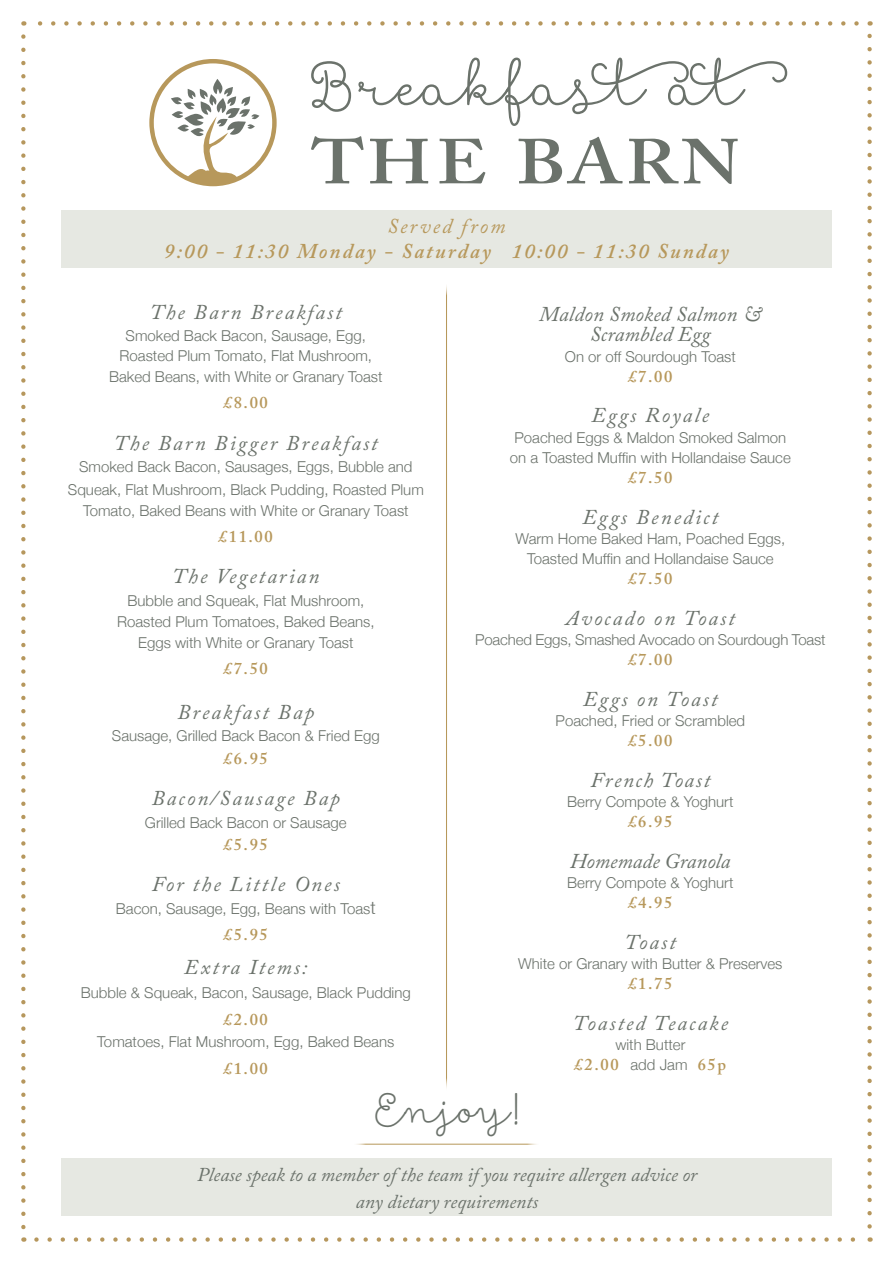
<style>
.page{position:relative;width:893px;height:1263px;background:#fff}
.page>*{position:absolute;margin:0;border:0;box-sizing:border-box;transform-origin:0 0}
.t1{font:600 62.7px "Adobe Caslon Pro";letter-spacing:.05em;color:#6b726b;scale:1.16 1}
.t2{font:60.3px "Showcase Script";color:#6b726b}
.t3{font:40.35px "Showcase Script";color:#6b726b}
.t4{font:italic 21px "Adobe Caslon Pro";letter-spacing:.1em;color:#6b726b}
.t5{font:italic 600 21px "Adobe Caslon Pro";letter-spacing:.1em;color:#b7985b}
.t6{font:italic 21px/20.2px "Adobe Caslon Pro";letter-spacing:.01em;color:#6b726b;text-align:center}
.t7{font:italic 21px "Adobe Caslon Pro";color:#6b726b}
.t8{font:italic 21px "Adobe Caslon Pro";letter-spacing:.08em;color:#6b726b}
.t9{font:italic 21px "Adobe Caslon Pro";letter-spacing:.105em;color:#b7985b}
.t10{font:italic 19.5px/26.4px "Adobe Caslon Pro";color:#6b726b;text-align:center}
.t11{font:600 16.5px "Adobe Caslon Pro";letter-spacing:.1em;color:#b7985b}
.t12{font:300 15px/20.2px "Helvetica Neue";color:#6b726b;text-align:center}
.s1{font-size:18px}
.s2{font-family:"Helvetica Neue";font-weight:300;font-size:15px;color:#6b726b}
</style>
<div class="page">
<svg style="left:36px;top:1237px;width:819px;height:5px"></svg>
<svg style="left:38px;top:21px;width:819px;height:5px"></svg>
<svg style="left:21px;top:37px;width:5px;height:1205px"></svg>
<svg style="left:867px;top:21px;width:5px;height:1205px"></svg>
<hr style="left:353px;top:1143px;width:187px;height:2px;background:#b7985b">
<div style="left:61px;top:1158px;width:771px;height:58px;background:#e6e8e2"></div>
<svg style="left:149px;top:59px;width:128px;height:127px"></svg>
<div style="left:61px;top:210px;width:771px;height:58px;background:#e6e8e2"></div>
<hr style="left:446px;top:283px;width:1px;height:808px;background:#b7985b">
<h2 class="t2" style="left:308px;top:48px;width:502px">Breakfastat</h2>
<h1 class="t1" style="left:312px;top:125px;width:371px">THE BARN</h1>
<h3 class="t9" style="left:387px;top:213px;width:120px">Served from</h3>
<h3 class="t5" style="left:164px;top:238px;width:566px">9:00 - 11:30 Monday - Saturday 10:00 - 11:30 Sunday</h3>
<h3 class="t4" style="left:150px;top:299px;width:194px">The Barn Breakfast</h3>
<p class="t12" style="left:120px;top:326px;width:254px;line-height:19.5px">Smoked Back Bacon, Sausage, Egg,<br>Roasted Plum Tomato, Flat Mushroom,</p>
<p class="t12" style="left:109px;top:366px;width:275px">Baked Beans, with White or Granary Toast</p>
<p class="t11" style="left:224px;top:393px;width:46px">£8.00</p>
<h3 class="t4" style="left:114px;top:430px;width:266px">The Barn Bigger Breakfast</h3>
<p class="t12" style="left:68px;top:455px;width:357px;line-height:22.5px">Smoked Back Bacon, Sausages, Eggs, Bubble and<br>Squeak, Flat Mushroom, Black Pudding, Roasted Plum</p>
<p class="t12" style="left:83px;top:500px;width:327px">Tomato, Baked Beans with White or Granary Toast</p>
<p class="t11" style="left:219px;top:527px;width:55px">£11.00</p>
<h3 class="t4" style="left:172px;top:564px;width:149px">The Vegetarian</h3>
<p class="t12" style="left:117px;top:590px;width:259px;line-height:21px">Bubble and Squeak, Flat Mushroom,<br>Roasted Plum Tomatoes, Baked Beans,<br>Eggs with White or Granary Toast</p>
<p class="t11" style="left:224px;top:659px;width:46px">£7.50</p>
<h3 class="t4" style="left:177px;top:699px;width:138px">Breakfast Bap</h3>
<p class="t12" style="left:112px;top:725px;width:269px">Sausage, Grilled Back Bacon &amp; Fried Egg</p>
<p class="t11" style="left:224px;top:748px;width:46px">£6.95</p>
<h3 class="t4" style="left:152px;top:785px;width:190px">Bacon/Sausage Bap</h3>
<p class="t12" style="left:145px;top:812px;width:203px">Grilled Back Bacon or Sausage</p>
<p class="t11" style="left:224px;top:835px;width:46px">£5.95</p>
<h3 class="t4" style="left:152px;top:872px;width:190px">For the Little Ones</h3>
<p class="t12" style="left:116px;top:898px;width:261px">Bacon, Sausage, Egg, Beans with Toas<span class="s1">t</span></p>
<p class="t11" style="left:224px;top:925px;width:46px">£5.95</p>
<h3 class="t4" style="left:184px;top:955px;width:125px">Extra Items:</h3>
<p class="t12" style="left:81px;top:982px;width:331px">Bubble &amp; Squeak, Bacon, Sausage, Black Pudding</p>
<p class="t11" style="left:224px;top:1009px;width:46px">£2.00</p>
<p class="t12" style="left:97px;top:1031px;width:299px">Tomatoes, Flat Mushroom, Egg, Baked Beans</p>
<p class="t11" style="left:224px;top:1058px;width:46px">£1.00</p>
<h3 class="t6" style="left:539px;top:304px;width:224px">Maldon Smoked Salmon &amp;<br>Scrambled Egg</h3>
<p class="t12" style="left:565px;top:346px;width:172px">On or off Sourdough Toast</p>
<p class="t11" style="left:628px;top:366px;width:46px">£7.00</p>
<h3 class="t4" style="left:592px;top:403px;width:119px">Eggs Royale</h3>
<p class="t12" style="left:510px;top:427px;width:282px">Poached Eggs &amp; Maldon Smoked Salmon on a Toasted Muffin with Hollandaise Sauce</p>
<p class="t11" style="left:628px;top:468px;width:46px">£7.50</p>
<h3 class="t4" style="left:582px;top:504px;width:137px">Eggs Benedict</h3>
<p class="t12" style="left:516px;top:528px;width:271px">Warm Home Baked Ham, Poached Eggs,<br>Toasted Muffin and Hollandaise Sauce</p>
<p class="t11" style="left:628px;top:569px;width:46px">£7.50</p>
<h3 class="t4" style="left:566px;top:605px;width:171px">Avocado on Toast</h3>
<p class="t12" style="left:475px;top:629px;width:352px">Poached Eggs, Smashed Avocado on Sourdough Toast</p>
<p class="t11" style="left:628px;top:650px;width:46px">£7.00</p>
<h3 class="t4" style="left:583px;top:686px;width:136px">Eggs on Toast</h3>
<p class="t12" style="left:556px;top:710px;width:191px">Poached, Fried or Scrambled</p>
<p class="t11" style="left:628px;top:731px;width:46px">£5.00</p>
<h3 class="t8" style="left:590px;top:767px;width:121px">French Toast</h3>
<p class="t12" style="left:567px;top:791px;width:168px">Berry Compote &amp; Yoghurt</p>
<p class="t11" style="left:628px;top:812px;width:46px">£6.95</p>
<h3 class="t7" style="left:570px;top:848px;width:162px">Homemade Granola</h3>
<p class="t12" style="left:567px;top:872px;width:168px">Berry Compote &amp; Yoghurt</p>
<p class="t11" style="left:628px;top:893px;width:46px">£4.95</p>
<h3 class="t4" style="left:625px;top:929px;width:53px">Toast</h3>
<p class="t12" style="left:518px;top:953px;width:266px">White or Granary with Butter &amp; Preserves</p>
<p class="t11" style="left:628px;top:974px;width:46px">£1.75</p>
<h3 class="t4" style="left:573px;top:1010px;width:157px">Toasted Teacake</h3>
<p class="t12" style="left:615px;top:1034px;width:72px">with Butter</p>
<p class="t11" style="left:575px;top:1055px;width:153px">£2.00 <span class="s2">add Jam</span> 65p</p>
<h3 class="t3" style="left:374px;top:1084px;width:147px">Enjoy!</h3>
<h3 class="t10" style="left:197px;top:1161px;width:501px">Please speak to a member of the team if you require allergen advice or any dietary requirements</h3>
</div>
